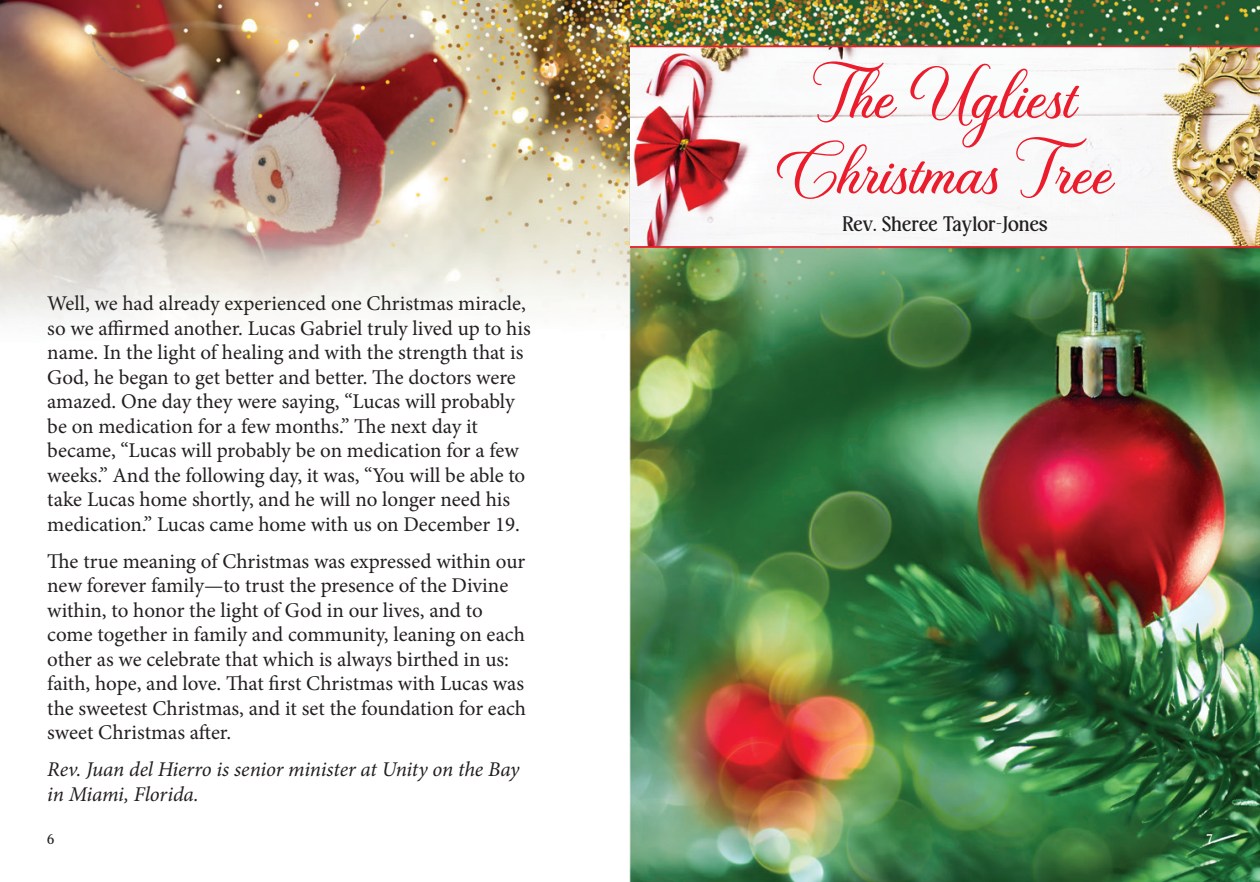
<style>
.page{position:relative;width:1260px;height:882px;background:#fff}
.page>*{position:absolute;margin:0;border:0;box-sizing:border-box;transform-origin:0 0}
.t1{font:63px/75.6px "Bela Yasmine";color:#eb1c2c;text-align:center}
.t2{font:21px/24.5px "Minion Pro";color:#231f20}
.t3{font:italic 21px/24.5px "Minion Pro";letter-spacing:-.01em;color:#231f20}
.t4{font:21px "Kavitta";color:#231f20}
.t5{font:14px "Kavitta";color:#231f20}
.t6{font:14px "Kavitta";color:#fff}
</style>
<div class="page">
<img style="left:0;top:0;width:1260px;height:882px">
<img style="left:630px;top:47px;width:630px;height:199px">
<hr style="left:630px;top:246px;width:630px;height:2px;background:#eb1c2c">
<hr style="left:630px;top:46px;width:630px;height:1px;background:#eb1c2c">
<p class="t2" style="left:47px;top:291px;width:485px">Well, we had already experienced one Christmas miracle, so we affirmed another. Lucas Gabriel truly lived up to his name. In the light of healing and with the strength that is God, he began to get better and better. The doctors were amazed. One day they were saying, “Lucas will probably be on medication for a few months.” The next day it became, “Lucas will probably be on medication for a few weeks.” And the following day, it was, “You will be able to take Lucas home shortly, and he will no longer need his medication.” Lucas came home with us on December 19.</p>
<p class="t2" style="left:47px;top:549px;width:480px">The true meaning of Christmas was expressed within our new forever family—to trust the presence of the Divine within, to honor the light of God in our lives, and to come together in family and community, leaning on each other as we celebrate that which is always birthed in us: faith, hope, and love. That first Christmas with Lucas was the sweetest Christmas, and it set the foundation for each sweet Christmas after.</p>
<p class="t3" style="left:47px;top:757px;width:474px">Rev. Juan del Hierro is senior minister at Unity on the Bay in Miami, Florida.</p>
<h1 class="t1" style="left:777px;top:62px;width:338px">The Ugliest<br>Christmas Tree</h1>
<p class="t4" style="left:842px;top:213px;width:207px">Rev. Sheree Taylor-Jones</p>
<p class="t5" style="left:47px;top:833px;width:9px">6</p>
<p class="t6" style="left:1206px;top:833px;width:8px">7</p>
</div>
